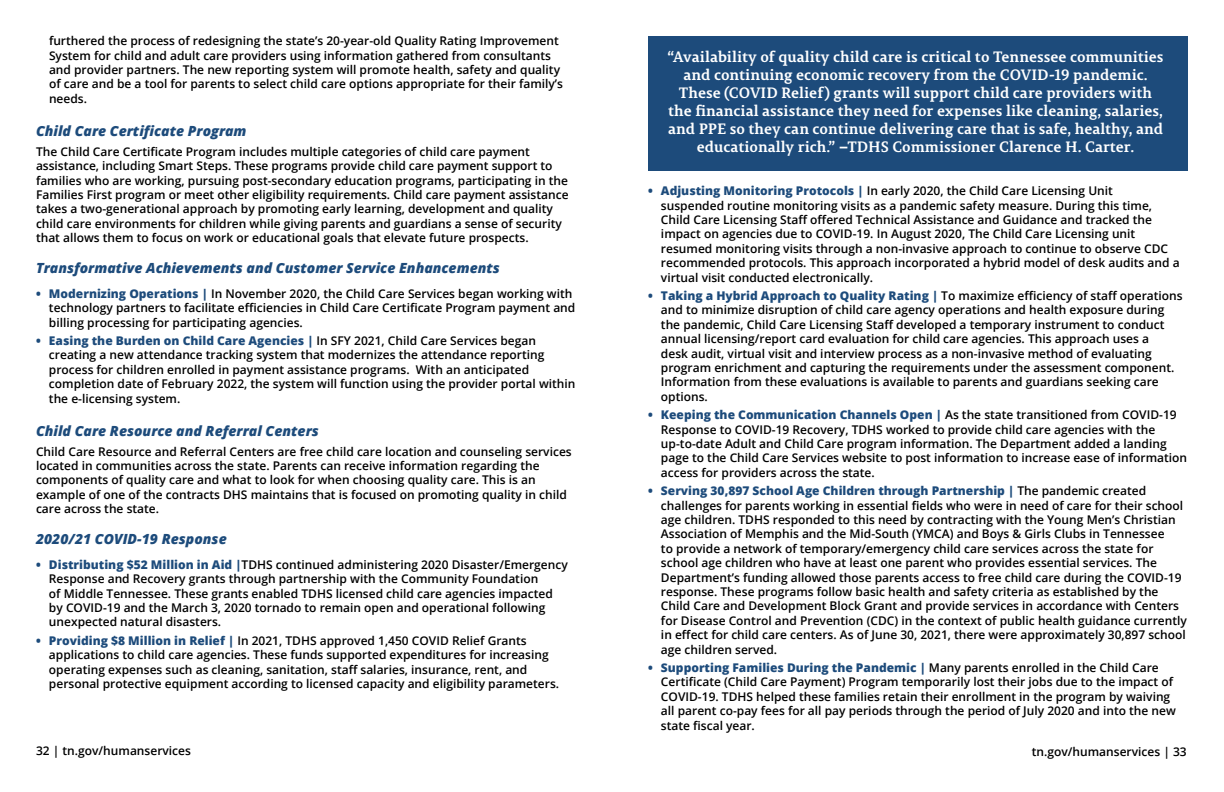
<style>
.page{position:relative;width:1224px;height:792px;background:#fff}
.page>*{position:absolute;margin:0;border:0;box-sizing:border-box;transform-origin:0 0}
.t1{font:700 15px/18px "Permian Slab Serif Typeface";color:#fff;text-align:center}
.t2{font:italic 800 14px "Open Sans";color:#1d4b7b}
.t3{font:600 12px/14.4px "Open Sans";color:#000}
.s1{font-weight:800;color:#1d4b7b}
</style>
<div class="page">
<div style="left:648px;top:36px;width:540px;height:134px;background:#1d4b7b"></div>
<p class="t3" style="left:49px;top:33px;width:516px">furthered the process of redesigning the state’s 20-year-old Quality Rating Improvement System for child and adult care providers using information gathered from consultants and provider partners. The new reporting system will promote health, safety and quality of care and be a tool for parents to select child care options appropriate for their family’s needs.</p>
<p class="t2" style="left:36px;top:121px;width:212px">Child Care Certificate Program</p>
<p class="t3" style="left:36px;top:144px;width:534px">The Child Care Certificate Program includes multiple categories of child care payment assistance, including Smart Steps. These programs provide child care payment support to families who are working, pursuing post-secondary education programs, participating in the Families First program or meet other eligibility requirements. Child care payment assistance takes a two-generational approach by promoting early learning, development and quality child care environments for children while giving parents and guardians a sense of security that allows them to focus on work or educational goals that elevate future prospects.</p>
<p class="t2" style="left:36px;top:258px;width:465px">Transformative Achievements and Customer Service Enhancements</p>
<p class="t3" style="left:49px;top:286px;width:528px;text-indent:-13px"><span class="s1">• Modernizing Operations |</span> In November 2020, the Child Care Services began working with technology partners to facilitate efficiencies in Child Care Certificate Program payment and billing processing for participating agencies.</p>
<p class="t3" style="left:49px;top:333px;width:528px;text-indent:-13px"><span class="s1">• Easing the Burden on Child Care Agencies |</span> In SFY 2021, Child Care Services began creating a new attendance tracking system that modernizes the attendance reporting process for children enrolled in payment assistance programs. With an anticipated completion date of February 2022, the system will function using the provider portal within the e-licensing system.</p>
<p class="t2" style="left:36px;top:420px;width:284px">Child Care Resource and Referral Centers</p>
<p class="t3" style="left:36px;top:444px;width:537px">Child Care Resource and Referral Centers are free child care location and counseling services located in communities across the state. Parents can receive information regarding the components of quality care and what to look for when choosing quality care. This is an example of one of the contracts DHS maintains that is focused on promoting quality in child care across the state.</p>
<p class="t2" style="left:36px;top:529px;width:192px">2020/21 COVID-19 Response</p>
<p class="t3" style="left:49px;top:557px;width:520px;text-indent:-13px"><span class="s1">• Distributing $52 Million in Aid |</span>TDHS continued administering 2020 Disaster/Emergency Response and Recovery grants through partnership with the Community Foundation<br>of Middle Tennessee. These grants enabled TDHS licensed child care agencies impacted by COVID-19 and the March 3, 2020 tornado to remain open and operational following unexpected natural disasters.</p>
<p class="t3" style="left:49px;top:633px;width:512px;text-indent:-13px"><span class="s1">• Providing $8 Million in Relief |</span> In 2021, TDHS approved 1,450 COVID Relief Grants applications to child care agencies. These funds supported expenditures for increasing operating expenses such as cleaning, sanitation, staff salaries, insurance, rent, and personal protective equipment according to licensed capacity and eligibility parameters.</p>
<p class="t1" style="left:668px;top:47px;width:498px">“Availability of quality child care is critical to Tennessee communities and continuing economic recovery from the COVID-19 pandemic.<br>These (COVID Relief) grants will support child care providers with the financial assistance they need for expenses like cleaning, salaries, and PPE so they can continue delivering care that is safe, healthy, and educationally rich.” –TDHS Commissioner Clarence H. Carter.</p>
<p class="t3" style="left:661px;top:183px;width:520px;text-indent:-13px"><span class="s1">• Adjusting Monitoring Protocols |</span> In early 2020, the Child Care Licensing Unit<br>suspended routine monitoring visits as a pandemic safety measure. During this time, Child Care Licensing Staff offered Technical Assistance and Guidance and tracked the impact on agencies due to COVID-19. In August 2020, The Child Care Licensing unit resumed monitoring visits through a non-invasive approach to continue to observe CDC recommended protocols. This approach incorporated a hybrid model of desk audits and a virtual visit conducted electronically.</p>
<p class="t3" style="left:661px;top:288px;width:523px;text-indent:-13px"><span class="s1">• Taking a Hybrid Approach to Quality Rating |</span> To maximize efficiency of staff operations and to minimize disruption of child care agency operations and health exposure during the pandemic, Child Care Licensing Staff developed a temporary instrument to conduct annual licensing/report card evaluation for child care agencies. This approach uses a<br>desk audit, virtual visit and interview process as a non-invasive method of evaluating program enrichment and capturing the requirements under the assessment component.<br>Information from these evaluations is available to parents and guardians seeking care options.</p>
<p class="t3" style="left:661px;top:407px;width:528px;text-indent:-13px"><span class="s1">• Keeping the Communication Channels Open |</span> As the state transitioned from COVID-19<br>Response to COVID-19 Recovery, TDHS worked to provide child care agencies with the up-to-date Adult and Child Care program information. The Department added a landing page to the Child Care Services website to post information to increase ease of information access for providers across the state.</p>
<p class="t3" style="left:661px;top:483px;width:527px;text-indent:-13px"><span class="s1">• Serving 30,897 School Age Children through Partnership |</span> The pandemic created challenges for parents working in essential fields who were in need of care for their school age children. TDHS responded to this need by contracting with the Young Men’s Christian Association of Memphis and the Mid-South (YMCA) and Boys &amp; Girls Clubs in Tennessee<br>to provide a network of temporary/emergency child care services across the state for school age children who have at least one parent who provides essential services. The Department’s funding allowed those parents access to free child care during the COVID-19 response. These programs follow basic health and safety criteria as established by the Child Care and Development Block Grant and provide services in accordance with Centers for Disease Control and Prevention (CDC) in the context of public health guidance currently in effect for child care centers. As of June 30, 2021, there were approximately 30,897 school age children served.</p>
<p class="t3" style="left:661px;top:660px;width:516px;text-indent:-13px"><span class="s1">• Supporting Families During the Pandemic |</span> Many parents enrolled in the Child Care Certificate (Child Care Payment) Program temporarily lost their jobs due to the impact of COVID-19. TDHS helped these families retain their enrollment in the program by waiving all parent co-pay fees for all pay periods through the period of July 2020 and into the new state fiscal year.</p>
<p class="t3" style="left:36px;top:744px;width:156px">32 | tn.gov/humanservices</p>
<p class="t3" style="left:1032px;top:745px;width:156px">tn.gov/humanservices | 33</p>
</div>
